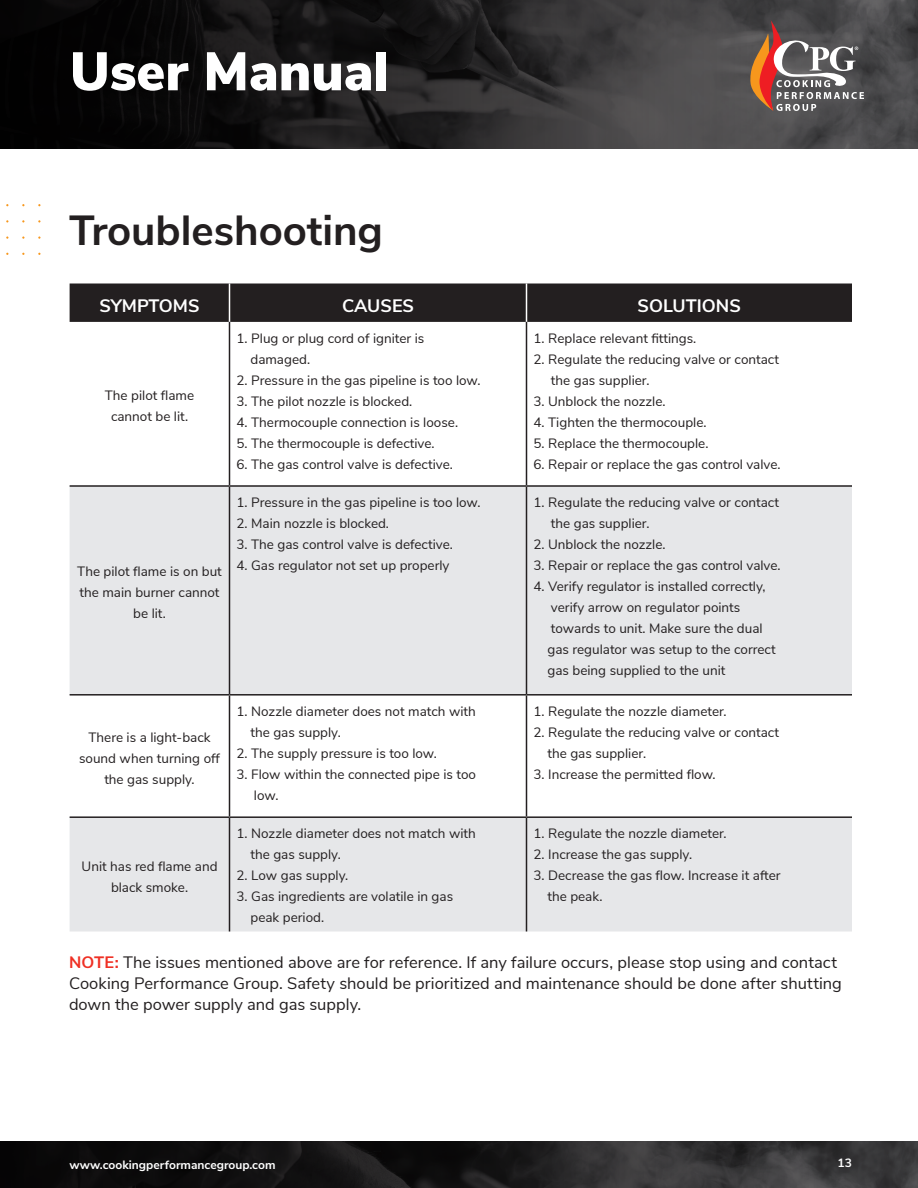
<style>
.page{position:relative;width:918px;height:1188px;background:#fff}
.page>*{position:absolute;margin:0;border:0;box-sizing:border-box;transform-origin:0 0}
.t1{font:900 54px "Nunito Sans";color:#fff}
.t2{font:700 42px "Nunito Sans";color:#231f20}
.t3{font:700 18px "Nunito Sans";color:#fff}
.t4{font:16.5px/21px "Nunito Sans";color:#231f20}
.t5{font:13.5px/21px "Nunito Sans";color:#231f20}
.t6{font:700 12px "Nunito Sans";color:#fff}
.s1{font-weight:700;color:#ef3024}
</style>
<div class="page">
<svg style="left:0;top:1141px;width:918px;height:47px;background:#201f20"></svg>
<svg style="left:0;top:0;width:918px;height:148px;background:#272627"></svg>
<svg style="left:749px;top:20px;width:115px;height:91px;background:#7e6965"></svg>
<div style="left:70px;top:284px;width:782px;height:38px;background:#231f20"></div>
<svg style="left:70px;top:487px;width:782px;height:445px;fill:#e6e7e9"></svg>
<hr style="left:229px;top:284px;width:1px;height:38px;background:#fff">
<hr style="left:526px;top:284px;width:1px;height:38px;background:#fff">
<hr style="left:229px;top:322px;width:1px;height:163px;background:#231f20">
<hr style="left:526px;top:322px;width:1px;height:163px;background:#231f20">
<hr style="left:70px;top:485px;width:160px;height:2px;background:#231f20">
<hr style="left:230px;top:485px;width:296px;height:2px;background:#231f20">
<hr style="left:229px;top:487px;width:1px;height:207px;background:#231f20">
<hr style="left:526px;top:485px;width:326px;height:2px;background:#231f20">
<hr style="left:526px;top:487px;width:1px;height:207px;background:#231f20">
<hr style="left:70px;top:694px;width:160px;height:2px;background:#231f20">
<hr style="left:230px;top:694px;width:296px;height:2px;background:#231f20">
<hr style="left:229px;top:696px;width:1px;height:120px;background:#231f20">
<hr style="left:526px;top:694px;width:326px;height:2px;background:#231f20">
<hr style="left:526px;top:696px;width:1px;height:120px;background:#231f20">
<hr style="left:70px;top:816px;width:160px;height:2px;background:#231f20">
<hr style="left:230px;top:816px;width:296px;height:2px;background:#231f20">
<hr style="left:229px;top:818px;width:1px;height:114px;background:#231f20">
<hr style="left:526px;top:816px;width:326px;height:2px;background:#231f20">
<hr style="left:526px;top:818px;width:1px;height:114px;background:#231f20">
<h1 class="t1" style="left:70px;top:32px;width:320px">User Manual</h1>
<h2 class="t2" style="left:69px;top:200px;width:316px">Troubleshooting</h2>
<h3 class="t3" style="left:100px;top:292px;width:102px">SYMPTOMS</h3>
<h3 class="t3" style="left:342px;top:292px;width:73px">CAUSES</h3>
<h3 class="t3" style="left:638px;top:292px;width:105px">SOLUTIONS</h3>
<p class="t5" style="left:105px;top:384px;width:91px;text-align:center">The pilot flame cannot be lit.</p>
<p class="t5" style="left:77px;top:560px;width:146px;text-align:center">The pilot flame is on but the main burner cannot be lit.</p>
<p class="t5" style="left:250px;top:327px;width:175px;text-indent:-14px">1. Plug or plug cord of igniter is damaged.</p>
<p class="t5" style="left:237px;top:369px;width:244px">2. Pressure in the gas pipeline is too low.</p>
<p class="t5" style="left:237px;top:390px;width:176px">3. The pilot nozzle is blocked.</p>
<p class="t5" style="left:237px;top:411px;width:221px">4. Thermocouple connection is loose.</p>
<p class="t5" style="left:237px;top:432px;width:198px">5. The thermocouple is defective.</p>
<p class="t5" style="left:237px;top:453px;width:216px">6. The gas control valve is defective.</p>
<p class="t5" style="left:237px;top:491px;width:244px">1. Pressure in the gas pipeline is too low.</p>
<p class="t5" style="left:237px;top:512px;width:152px">2. Main nozzle is blocked.</p>
<p class="t5" style="left:237px;top:533px;width:216px">3. The gas control valve is defective.</p>
<p class="t5" style="left:237px;top:554px;width:214px">4. Gas regulator not set up properly</p>
<p class="t5" style="left:79px;top:726px;width:142px;text-align:center">There is a light-back sound when turning off the gas supply.</p>
<p class="t5" style="left:82px;top:855px;width:138px;text-align:center">Unit has red flame and black smoke.</p>
<p class="t5" style="left:250px;top:700px;width:227px;text-indent:-14px">1. Nozzle diameter does not match with the gas supply.</p>
<p class="t5" style="left:237px;top:742px;width:200px">2. The supply pressure is too low.</p>
<p class="t5" style="left:254px;top:763px;width:224px;text-indent:-17px">3. Flow within the connected pipe is too low.</p>
<p class="t5" style="left:250px;top:822px;width:227px;text-indent:-14px">1. Nozzle diameter does not match with the gas supply.</p>
<p class="t5" style="left:237px;top:864px;width:111px">2. Low gas supply.</p>
<p class="t5" style="left:250px;top:885px;width:204px;text-indent:-14px">3. Gas ingredients are volatile in gas peak period.</p>
<p class="t5" style="left:534px;top:327px;width:164px">1. Replace relevant fittings.</p>
<p class="t5" style="left:551px;top:348px;width:230px;text-indent:-17px">2. Regulate the reducing valve or contact the gas supplier.</p>
<p class="t5" style="left:534px;top:390px;width:132px">3. Unblock the nozzle.</p>
<p class="t5" style="left:534px;top:411px;width:173px">4. Tighten the thermocouple.</p>
<p class="t5" style="left:534px;top:432px;width:175px">5. Replace the thermocouple.</p>
<p class="t5" style="left:534px;top:453px;width:247px">6. Repair or replace the gas control valve.</p>
<p class="t5" style="left:551px;top:491px;width:230px;text-indent:-17px">1. Regulate the reducing valve or contact the gas supplier.</p>
<p class="t5" style="left:534px;top:533px;width:132px">2. Unblock the nozzle.</p>
<p class="t5" style="left:534px;top:554px;width:247px">3. Repair or replace the gas control valve.</p>
<p class="t5" style="left:547px;top:575px;width:230px;text-indent:-14px">4. Verify regulator is installed correctly, verify arrow on regulator points towards to unit. Make sure the dual gas regulator was setup to the correct gas being supplied to the unit</p>
<p class="t5" style="left:534px;top:700px;width:193px">1. Regulate the nozzle diameter.</p>
<p class="t5" style="left:547px;top:721px;width:233px;text-indent:-14px">2. Regulate the reducing valve or contact the gas supplier.</p>
<p class="t5" style="left:534px;top:763px;width:184px">3. Increase the permitted flow.</p>
<p class="t5" style="left:534px;top:822px;width:193px">1. Regulate the nozzle diameter.</p>
<p class="t5" style="left:534px;top:843px;width:158px">2. Increase the gas supply.</p>
<p class="t5" style="left:547px;top:864px;width:235px;text-indent:-14px">3. Decrease the gas flow. Increase it after the peak.</p>
<p class="t4" style="left:69px;top:950px;width:774px"><span class="s1">NOTE:</span> The issues mentioned above are for reference. If any failure occurs, please stop using and contact<br>Cooking Performance Group. Safety should be prioritized and maintenance should be done after shutting down the power supply and gas supply.</p>
<p class="t6" style="left:70px;top:1156px;width:207px">www.cookingperformancegroup.com</p>
<p class="t6" style="left:838px;top:1154px;width:16px">13</p>
</div>
